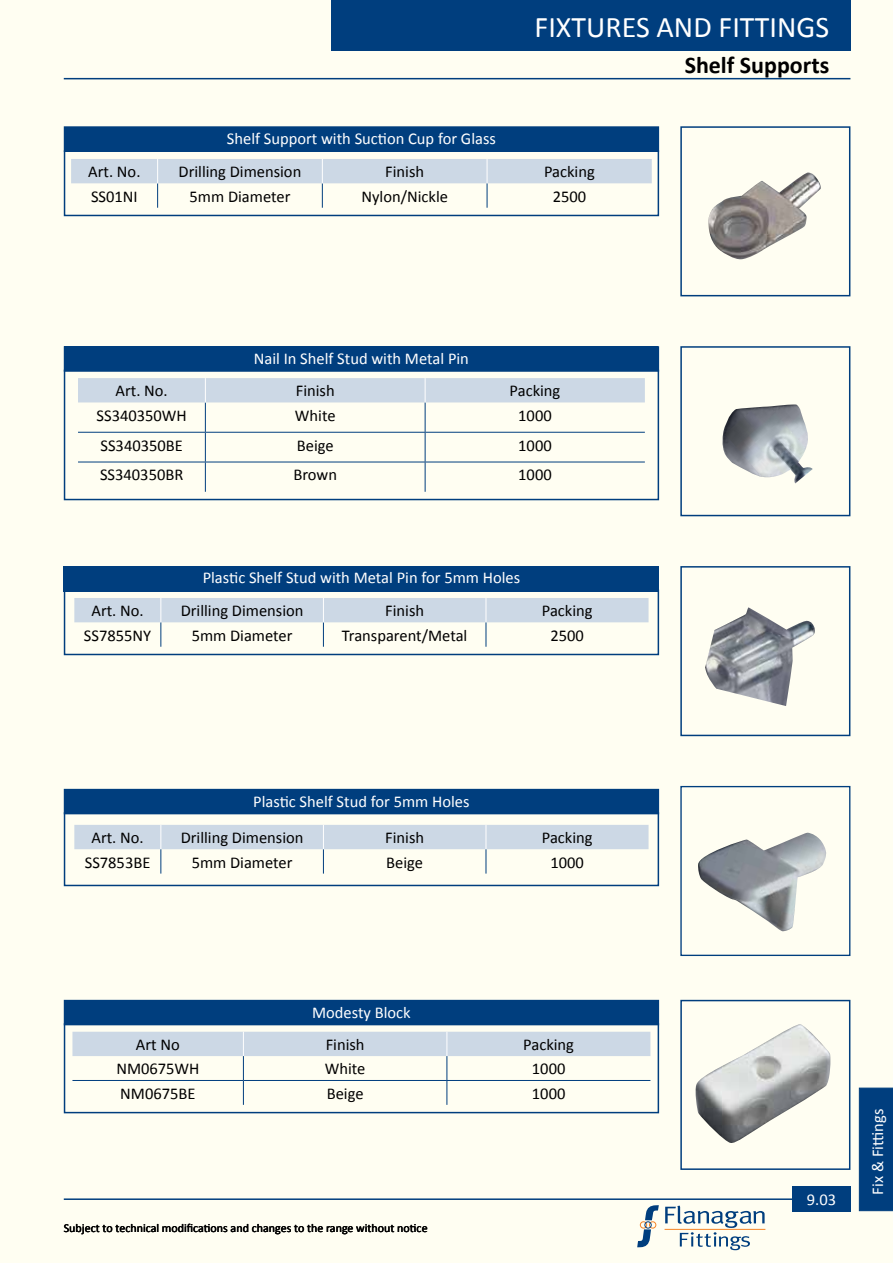
<style>
.page{position:relative;width:893px;height:1263px;background:#fffef2}
.page>*{position:absolute;margin:0;border:0;box-sizing:border-box;transform-origin:0 0}
.t1{font:30px "Calibri";color:#fff}
.t2{font:700 24px "Calibri";color:#000}
.t3{font:16.5px "Calibri";color:#000}
.t4{font:16.5px "Calibri";color:#fff}
.t5{font:12px "Calibri";color:#000}
</style>
<div class="page">
<div style="left:331px;top:0;width:519px;height:50px;background:#003e7e"></div>
<hr style="left:64px;top:78px;width:786px;height:1px;background:#003e7e">
<hr style="left:64px;top:1198px;width:786px;height:2px;background:#003e7e">
<svg style="left:637px;top:1205px;width:22px;height:42px"></svg>
<svg style="left:665px;top:1205px;width:100px;height:45px"></svg>
<hr style="left:665px;top:1229px;width:100px;height:1px;background:#f58426">
<div style="left:792px;top:1186px;width:58px;height:26px;background:#003e7e"></div>
<div style="left:859px;top:1088px;width:34px;height:123px;background:#003e7e"></div>
<div style="left:65px;top:347px;width:593px;height:24px;background:#003e7e"></div>
<div style="left:64px;top:346px;width:595px;height:26px;border:2px solid #003e7e"></div>
<div style="left:64px;top:370px;width:595px;height:130px;border:2px solid #003e7e"></div>
<hr style="left:205px;top:402px;width:1px;height:30px;background:#003e7e">
<hr style="left:425px;top:402px;width:1px;height:30px;background:#003e7e">
<svg style="left:205px;top:433px;width:1px;height:29px"></svg>
<svg style="left:425px;top:433px;width:1px;height:29px"></svg>
<hr style="left:78px;top:462px;width:127px;height:1px;background:#003e7e">
<hr style="left:205px;top:462px;width:220px;height:1px;background:#003e7e">
<hr style="left:205px;top:462px;width:1px;height:30px;background:#003e7e">
<hr style="left:425px;top:462px;width:220px;height:1px;background:#003e7e">
<hr style="left:425px;top:462px;width:1px;height:30px;background:#003e7e">
<hr style="left:78px;top:432px;width:127px;height:1px;background:#003e7e">
<hr style="left:205px;top:432px;width:220px;height:1px;background:#003e7e">
<hr style="left:425px;top:432px;width:220px;height:1px;background:#003e7e">
<div style="left:78px;top:378px;width:567px;height:24px;background:#ccd8e5"></div>
<div style="left:64px;top:566px;width:595px;height:26px;background:#003e7e"></div>
<div style="left:64px;top:589px;width:595px;height:66px;border:2px solid #003e7e"></div>
<svg style="left:74px;top:598px;width:574px;height:49px"></svg>
<div style="left:65px;top:789px;width:593px;height:25px;background:#003e7e"></div>
<div style="left:64px;top:812px;width:595px;height:74px;border:2px solid #003e7e"></div>
<svg style="left:74px;top:825px;width:574px;height:48px"></svg>
<img style="left:722px;top:404px;width:91px;height:79px">
<div style="left:680px;top:346px;width:170px;height:170px;border:2px solid #003e7e"></div>
<img style="left:705px;top:607px;width:110px;height:99px">
<div style="left:680px;top:566px;width:170px;height:170px;border:2px solid #003e7e"></div>
<img style="left:698px;top:833px;width:128px;height:99px">
<div style="left:680px;top:786px;width:170px;height:170px;border:1px solid #003e7e"></div>
<img style="left:708px;top:172px;width:113px;height:88px">
<div style="left:680px;top:126px;width:170px;height:170px;border:2px solid #003e7e"></div>
<div style="left:65px;top:127px;width:593px;height:24px;background:#003e7e"></div>
<div style="left:64px;top:126px;width:595px;height:26px;border:2px solid #003e7e"></div>
<div style="left:64px;top:150px;width:595px;height:66px;border:2px solid #003e7e"></div>
<svg style="left:71px;top:159px;width:581px;height:49px"></svg>
<img style="left:695px;top:1024px;width:136px;height:119px">
<div style="left:680px;top:1000px;width:170px;height:170px;border:2px solid #003e7e"></div>
<div style="left:65px;top:1000px;width:593px;height:24px;background:#003e7e"></div>
<div style="left:64px;top:1023px;width:595px;height:90px;border:2px solid #003e7e"></div>
<svg style="left:72px;top:1032px;width:578px;height:73px"></svg>
<h1 class="t1" style="left:616px;top:8px;width:235px">Faber cooker hoods</h1>
<h1 class="t1" style="left:535px;top:8px;width:296px">FIXTURES AND FITTINGS</h1>
<p class="t4" style="left:227px;top:129px;width:271px">Shelf Support with Suction Cup for Glass</p>
<p class="t3" style="left:88px;top:161px;width:54px">Art. No.</p>
<p class="t3" style="left:179px;top:161px;width:124px">Drilling Dimension</p>
<p class="t3" style="left:385px;top:161px;width:40px">Finish</p>
<p class="t3" style="left:544px;top:161px;width:52px">Packing</p>
<p class="t3" style="left:91px;top:186px;width:48px">SS01NI</p>
<p class="t3" style="left:190px;top:186px;width:102px">5mm Diameter</p>
<p class="t3" style="left:361px;top:186px;width:88px">Nylon/Nickle</p>
<p class="t3" style="left:553px;top:186px;width:35px">2500</p>
<p class="t4" style="left:254px;top:348px;width:217px">Nail In Shelf Stud with Metal Pin</p>
<p class="t3" style="left:116px;top:381px;width:54px">Art. No.</p>
<p class="t3" style="left:296px;top:381px;width:40px">Finish</p>
<p class="t3" style="left:510px;top:381px;width:52px">Packing</p>
<p class="t3" style="left:97px;top:405px;width:92px">SS340350WH</p>
<p class="t3" style="left:295px;top:405px;width:42px">White</p>
<p class="t3" style="left:518px;top:405px;width:35px">1000</p>
<p class="t3" style="left:101px;top:435px;width:84px">SS340350BE</p>
<p class="t3" style="left:297px;top:435px;width:38px">Beige</p>
<p class="t3" style="left:518px;top:435px;width:35px">1000</p>
<p class="t3" style="left:100px;top:464px;width:85px">SS340350BR</p>
<p class="t3" style="left:293px;top:464px;width:45px">Brown</p>
<p class="t3" style="left:518px;top:464px;width:35px">1000</p>
<p class="t4" style="left:203px;top:567px;width:319px">Plastic Shelf Stud with Metal Pin for 5mm Holes</p>
<p class="t3" style="left:91px;top:600px;width:54px">Art. No.</p>
<p class="t3" style="left:181px;top:600px;width:124px">Drilling Dimension</p>
<p class="t3" style="left:385px;top:600px;width:40px">Finish</p>
<p class="t3" style="left:542px;top:600px;width:52px">Packing</p>
<p class="t3" style="left:84px;top:625px;width:69px">SS7855NY</p>
<p class="t3" style="left:192px;top:625px;width:102px">5mm Diameter</p>
<p class="t3" style="left:342px;top:625px;width:127px">Transparent/Metal</p>
<p class="t3" style="left:550px;top:625px;width:35px">2500</p>
<h2 class="t2" style="left:685px;top:50px;width:146px">Shelf Supports</h2>
<p class="t4" style="left:253px;top:791px;width:218px">Plastic Shelf Stud for 5mm Holes</p>
<p class="t3" style="left:91px;top:827px;width:54px">Art. No.</p>
<p class="t3" style="left:181px;top:827px;width:124px">Drilling Dimension</p>
<p class="t3" style="left:385px;top:827px;width:40px">Finish</p>
<p class="t3" style="left:542px;top:827px;width:52px">Packing</p>
<p class="t3" style="left:85px;top:852px;width:67px">SS7853BE</p>
<p class="t3" style="left:192px;top:852px;width:102px">5mm Diameter</p>
<p class="t3" style="left:386px;top:852px;width:38px">Beige</p>
<p class="t3" style="left:550px;top:852px;width:35px">1000</p>
<p class="t4" style="left:312px;top:1002px;width:100px">Modesty Block</p>
<p class="t3" style="left:136px;top:1034px;width:45px">Art No</p>
<p class="t3" style="left:326px;top:1034px;width:40px">Finish</p>
<p class="t3" style="left:523px;top:1034px;width:52px">Packing</p>
<p class="t3" style="left:116px;top:1058px;width:85px">NM0675WH</p>
<p class="t3" style="left:325px;top:1058px;width:42px">White</p>
<p class="t3" style="left:532px;top:1058px;width:35px">1000</p>
<p class="t3" style="left:120px;top:1083px;width:77px">NM0675BE</p>
<p class="t3" style="left:327px;top:1083px;width:38px">Beige</p>
<p class="t3" style="left:532px;top:1083px;width:35px">1000</p>
<p class="t5" style="left:64px;top:1221px;width:365px">Subject to technical modifications and changes to the range without notice</p>
<p class="t4" style="left:807px;top:1189px;width:31px">9.03</p>
<p class="t4" style="left:867px;top:1194px;width:87px;rotate:-90deg">Fix &amp; Fittings</p>
</div>
